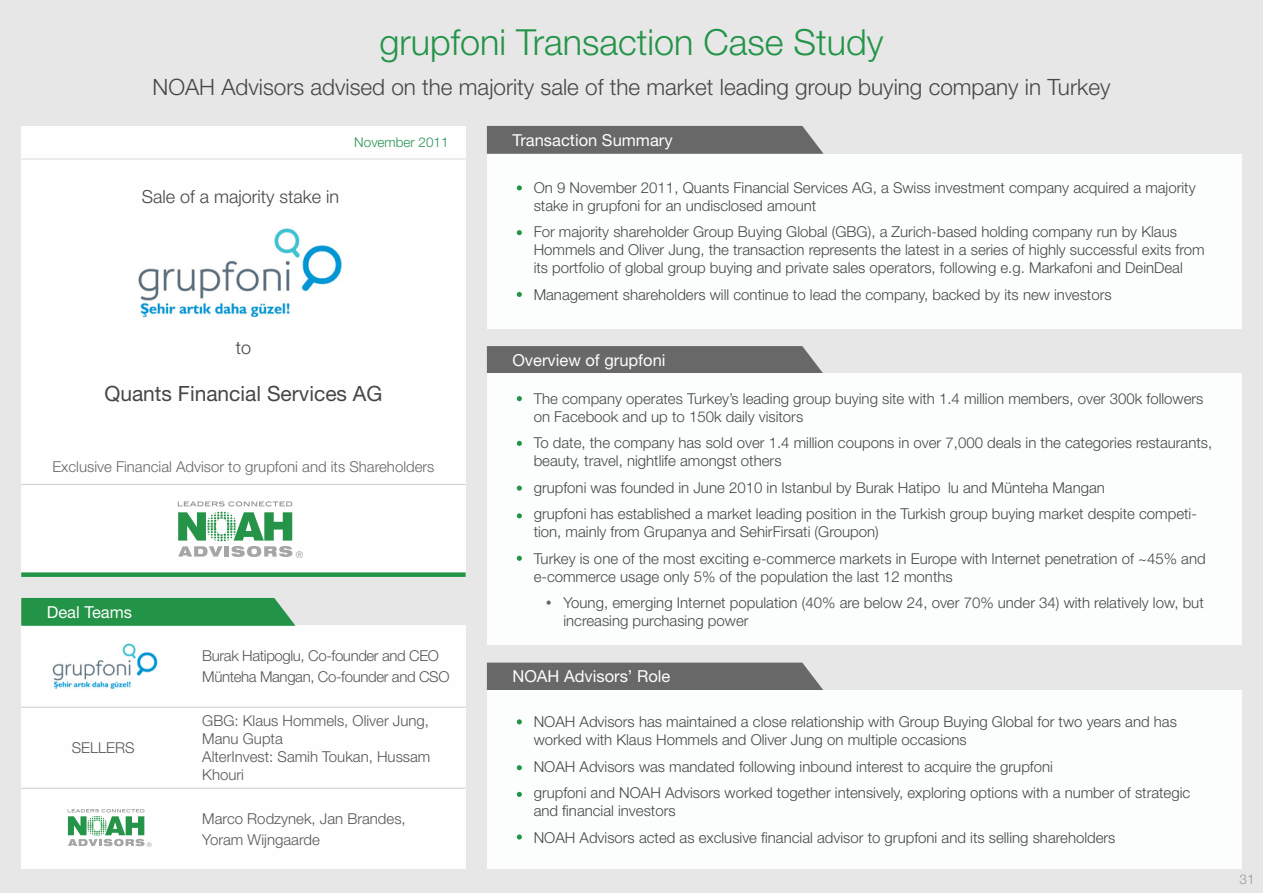
<style>
.page{position:relative;width:1263px;height:893px;background:#e7e7e7}
.page>*{position:absolute;margin:0;border:0;box-sizing:border-box;transform-origin:0 0}
.t1{font:300 36px "Helvetica Neue LT Std";color:#249448}
.t2{font:300 22.5px "Helvetica Neue LT Std";color:#474747}
.t3{font:21px "Helvetica Neue LT Std";color:#464646}
.t4{font:300 18px "Helvetica Neue LT Std";color:#464646}
.t5{font:16.5px "Helvetica Neue LT Std";color:#fcfefe}
.t6{font:300 15px/18px "Helvetica Neue LT Std";color:#474747}
.t7{font:300 15px/18px "Helvetica Neue LT Std";color:#555757}
.t8{font:300 15px/21px "Helvetica Neue LT Std";letter-spacing:-.025em;color:#555757}
.t9{font:300 15px "Helvetica Neue LT Std";color:#686868}
.t10{font:300 13.5px "Helvetica Neue LT Std";color:#299555}
.t11{font:300 13.5px "Helvetica Neue LT Std";color:#989898}
.t12{font:9.15px "Helvetica Neue";color:#a5a5a5}
.t13{font:6.15px "Helvetica Neue";color:#a5a5a5}
</style>
<div class="page">
<div style="left:21px;top:126px;width:445px;height:449px;background:#fefefe"></div>
<div style="left:21px;top:626px;width:445px;height:243px;background:#fefefe"></div>
<hr style="left:21px;top:159px;width:445px;height:1px;background:#dcdcdc">
<div style="left:487px;top:126px;width:336px;height:28px;background:#686868"></div>
<svg style="left:487px;top:346px;width:336px;height:28px;background:#717171"></svg>
<div style="left:487px;top:663px;width:336px;height:27px;background:#686868"></div>
<div style="left:487px;top:154px;width:755px;height:174px;background:#fcfefe"></div>
<div style="left:487px;top:374px;width:755px;height:271px;background:#fcfefe"></div>
<div style="left:487px;top:690px;width:755px;height:179px;background:#fcfefe"></div>
<svg style="left:21px;top:598px;width:275px;height:28px;background:#2c974e"></svg>
<hr style="left:21px;top:484px;width:445px;height:1px;background:#cbcbcb">
<hr style="left:21px;top:707px;width:445px;height:1px;background:#cbcbcb">
<hr style="left:21px;top:788px;width:445px;height:1px;background:#cbcbcb">
<svg style="left:517px;top:719px;width:5px;height:5px"></svg>
<svg style="left:517px;top:396px;width:5px;height:5px"></svg>
<svg style="left:517px;top:441px;width:5px;height:5px"></svg>
<svg style="left:517px;top:486px;width:5px;height:5px"></svg>
<svg style="left:517px;top:513px;width:5px;height:5px"></svg>
<svg style="left:517px;top:230px;width:5px;height:5px"></svg>
<svg style="left:517px;top:292px;width:5px;height:5px"></svg>
<svg style="left:517px;top:185px;width:5px;height:5px"></svg>
<svg style="left:517px;top:765px;width:5px;height:5px"></svg>
<svg style="left:517px;top:792px;width:5px;height:5px"></svg>
<svg style="left:517px;top:834px;width:5px;height:6px"></svg>
<svg style="left:546px;top:600px;width:5px;height:5px"></svg>
<svg style="left:517px;top:556px;width:5px;height:5px"></svg>
<div style="left:21px;top:572px;width:445px;height:5px;background:#239347"></div>
<svg style="left:178px;top:501px;width:114px;height:5px"></svg>
<svg style="left:178px;top:512px;width:114px;height:45px"></svg>
<svg style="left:68px;top:809px;width:76px;height:37px"></svg>
<img style="left:138px;top:228px;width:204px;height:89px">
<img style="left:52px;top:643px;width:106px;height:46px">
<h1 class="t1" style="left:379px;top:20px;width:506px">grupfoni Transaction Case Study</h1>
<h2 class="t2" style="left:153px;top:73px;width:959px">NOAH Advisors advised on the majority sale of the market leading group buying company in Turkey</h2>
<p class="t5" style="left:512px;top:130px;width:162px">Transaction Summary</p>
<p class="t10" style="left:354px;top:134px;width:96px">November 2011</p>
<p class="t4" style="left:142px;top:186px;width:199px">Sale of a majority stake in</p>
<p class="t4" style="left:236px;top:336px;width:17px">to</p>
<h3 class="t3" style="left:104px;top:381px;width:280px">Quants Financial Services AG</h3>
<p class="t9" style="left:52px;top:457px;width:384px">Exclusive Financial Advisor to grupfoni and its Shareholders</p>
<p class="t5" style="left:47px;top:602px;width:87px">Deal Teams</p>
<p class="t7" style="left:72px;top:739px;width:64px">SELLERS</p>
<p class="t13" style="left:147px;top:840px;width:7px">®</p>
<p class="t12" style="left:296px;top:548px;width:9px">®</p>
<p class="t8" style="left:202px;top:645px;width:249px">Burak Hatipoglu, Co-founder and CEO<br>Münteha Mangan, Co-founder and CSO</p>
<p class="t7" style="left:202px;top:712px;width:230px">GBG: Klaus Hommels, Oliver Jung,<br>Manu Gupta<br>AlterInvest: Samih Toukan, Hussam<br>Khouri</p>
<p class="t7" style="left:202px;top:807px;width:205px;line-height:21px">Marco Rodzynek, Jan Brandes,<br>Yoram Wijngaarde</p>
<p class="t6" style="left:534px;top:178px;width:663px">On 9 November 2011, Quants Financial Services AG, a Swiss investment company acquired a majority stake in grupfoni for an undisclosed amount</p>
<p class="t6" style="left:534px;top:223px;width:672px">For majority shareholder Group Buying Global (GBG), a Zurich-based holding company run by Klaus<br>Hommels and Oliver Jung, the transaction represents the latest in a series of highly successful exits from its portfolio of global group buying and private sales operators, following e.g. Markafoni and DeinDeal</p>
<p class="t6" style="left:534px;top:285px;width:579px">Management shareholders will continue to lead the company, backed by its new investors</p>
<p class="t5" style="left:512px;top:350px;width:155px">Overview of grupfoni</p>
<p class="t6" style="left:534px;top:389px;width:671px">The company operates Turkey’s leading group buying site with 1.4 million members, over 300k followers on Facebook and up to 150k daily visitors</p>
<p class="t6" style="left:534px;top:433px;width:680px">To date, the company has sold over 1.4 million coupons in over 7,000 deals in the categories restaurants, beauty, travel, nightlife amongst others</p>
<p class="t6" style="left:534px;top:474px;width:665px;line-height:26.5px">grupfoni was founded in June 2010 in Istanbul by Burak Hatipoğlu and Münteha Mangan<br>grupfoni has established a market leading position in the Turkish group buying market despite competi-</p>
<p class="t6" style="left:534px;top:518px;width:673px;line-height:26.5px">tion, mainly from Grupanya and SehirFirsati (Groupon)<br>Turkey is one of the most exciting e-commerce markets in Europe with Internet penetration of ~45% and</p>
<p class="t6" style="left:563px;top:563px;width:642px;line-height:26.5px;text-indent:-30px">e-commerce usage only 5% of the population the last 12 months<br>Young, emerging Internet population (40% are below 24, over 70% under 34) with relatively low, but</p>
<p class="t6" style="left:563px;top:611px;width:187px">increasing purchasing power</p>
<p class="t5" style="left:512px;top:667px;width:159px">NOAH Advisors’ Role</p>
<p class="t6" style="left:534px;top:713px;width:645px">NOAH Advisors has maintained a close relationship with Group Buying Global for two years and has worked with Klaus Hommels and Oliver Jung on multiple occasions</p>
<p class="t6" style="left:534px;top:753px;width:658px;line-height:26.5px">NOAH Advisors was mandated following inbound interest to acquire the grupfoni<br>grupfoni and NOAH Advisors worked together intensively, exploring options with a number of strategic</p>
<p class="t6" style="left:534px;top:797px;width:583px;line-height:26.5px">and financial investors<br>NOAH Advisors acted as exclusive financial advisor to grupfoni and its selling shareholders</p>
<p class="t11" style="left:1239px;top:871px;width:17px">31</p>
</div>
